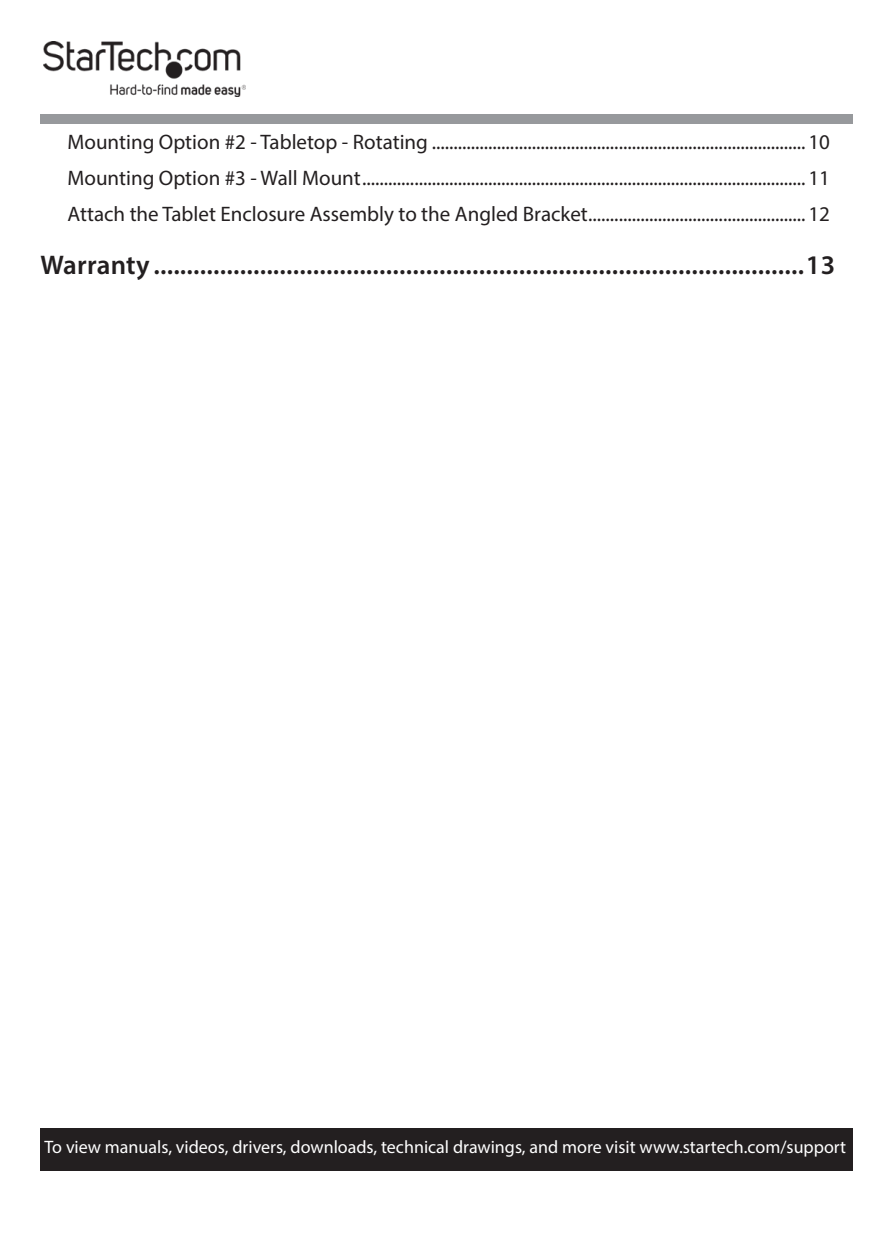
<style>
.page{position:relative;width:893px;height:1259px;background:#fff}
.page>*{position:absolute;margin:0;border:0;box-sizing:border-box;transform-origin:0 0}
.t1{font:600 27px "Myriad Pro";letter-spacing:.01em;color:#231f20}
.t2{font:21px "Myriad Pro";color:#231f20}
.marketing_text{font:18px "Myriad Pro";color:#fff}
</style>
<div class="page">
<img style="left:43px;top:42px;width:203px;height:55px">
<div style="left:40px;top:115px;width:812px;height:9px;background:#97999c"></div>
<div style="left:40px;top:1128px;width:812px;height:42px;background:#231f20"></div>
<p class="t2" style="left:67px;top:129px;width:764px">Mounting Option #2 - Tabletop - Rotating ...................................................................................... 10</p>
<p class="t2" style="left:67px;top:165px;width:764px">Mounting Option #3 - Wall Mount...................................................................................................... 11</p>
<p class="t2" style="left:67px;top:201px;width:764px">Attach the Tablet Enclosure Assembly to the Angled Bracket.................................................. 12</p>
<p class="t1" style="left:40px;top:248px;width:796px">Warranty ..................................................................................................13</p>
<p class="marketing_text" style="left:45px;top:1135px;width:803px">To view manuals, videos, drivers, downloads, technical drawings, and more visit www.startech.com/support</p>
</div>
